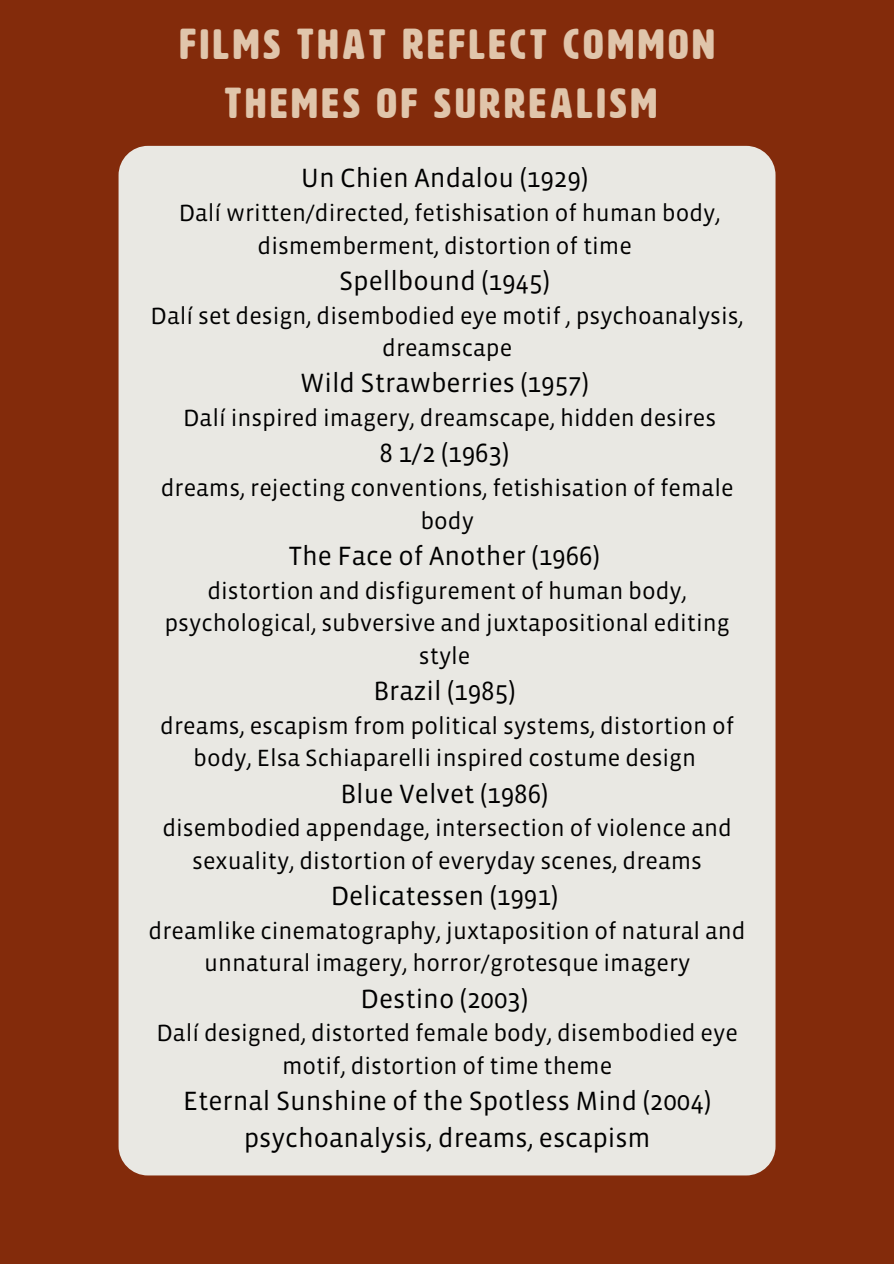
<style>
.page{position:relative;width:894px;height:1264px;background:#fff}
.page>*{position:absolute;margin:0;border:0;box-sizing:border-box;transform-origin:0 0}
.t1{font:42.3px/58.5px "HWT Artz W00";letter-spacing:.1em;color:#e0c5ab;text-align:center}
.t2{font:27px/37.2px "Vista Sans";color:#000;text-align:center}
.t3{font:24px/32.7px "Vista Sans";color:#000;text-align:center}
</style>
<div class="page">
<div style="left:0;top:0;width:893px;height:1263px;background:#832b0b"></div>
<div style="left:118px;top:146px;width:657px;height:1029px;background:#e9e8e3;border-radius:29px"></div>
<p class="t1" style="left:180px;top:16px;width:536px">FILMS THAT REFLECT COMMON<br>THEMES OF SURREALISM</p>
<p class="t2" style="left:300px;top:161px;width:289px">Un Chien Andalou (1929)</p>
<p class="t3" style="left:179px;top:198px;width:543px">Dalí written/directed, fetishisation of human body, dismemberment, distortion of time</p>
<p class="t2" style="left:339px;top:264px;width:212px">Spellbound (1945)</p>
<p class="t3" style="left:151px;top:301px;width:594px">Dalí set design, disembodied eye motif , psychoanalysis, dreamscape</p>
<p class="t2" style="left:300px;top:366px;width:290px">Wild Strawberries (1957)</p>
<p class="t3" style="left:183px;top:403px;width:534px">Dalí inspired imagery, dreamscape, hidden desires</p>
<p class="t2" style="left:379px;top:436px;width:131px">8 1/2 (1963)</p>
<p class="t3" style="left:161px;top:473px;width:574px">dreams, rejecting conventions, fetishisation of female body</p>
<p class="t2" style="left:289px;top:539px;width:312px">The Face of Another (1966)</p>
<p class="t3" style="left:164px;top:576px;width:566px">distortion and disfigurement of human body, psychological, subversive and juxtapositional editing style</p>
<p class="t2" style="left:373px;top:674px;width:144px">Brazil (1985)</p>
<p class="t3" style="left:160px;top:711px;width:575px">dreams, escapism from political systems, distortion of body, Elsa Schiaparelli inspired costume design</p>
<p class="t2" style="left:340px;top:776px;width:209px">Blue Velvet (1986)</p>
<p class="t3" style="left:162px;top:813px;width:571px">disembodied appendage, intersection of violence and sexuality, distortion of everyday scenes, dreams</p>
<p class="t2" style="left:330px;top:879px;width:229px">Delicatessen (1991)</p>
<p class="t3" style="left:148px;top:916px;width:598px">dreamlike cinematography, juxtaposition of natural and unnatural imagery, horror/grotesque imagery</p>
<p class="t2" style="left:360px;top:981px;width:169px">Destino (2003)</p>
<p class="t3" style="left:156px;top:1018px;width:582px">Dalí designed, distorted female body, disembodied eye motif, distortion of time theme</p>
<p class="t2" style="left:183px;top:1084px;width:529px">Eternal Sunshine of the Spotless Mind (2004) psychoanalysis, dreams, escapism</p>
</div>
